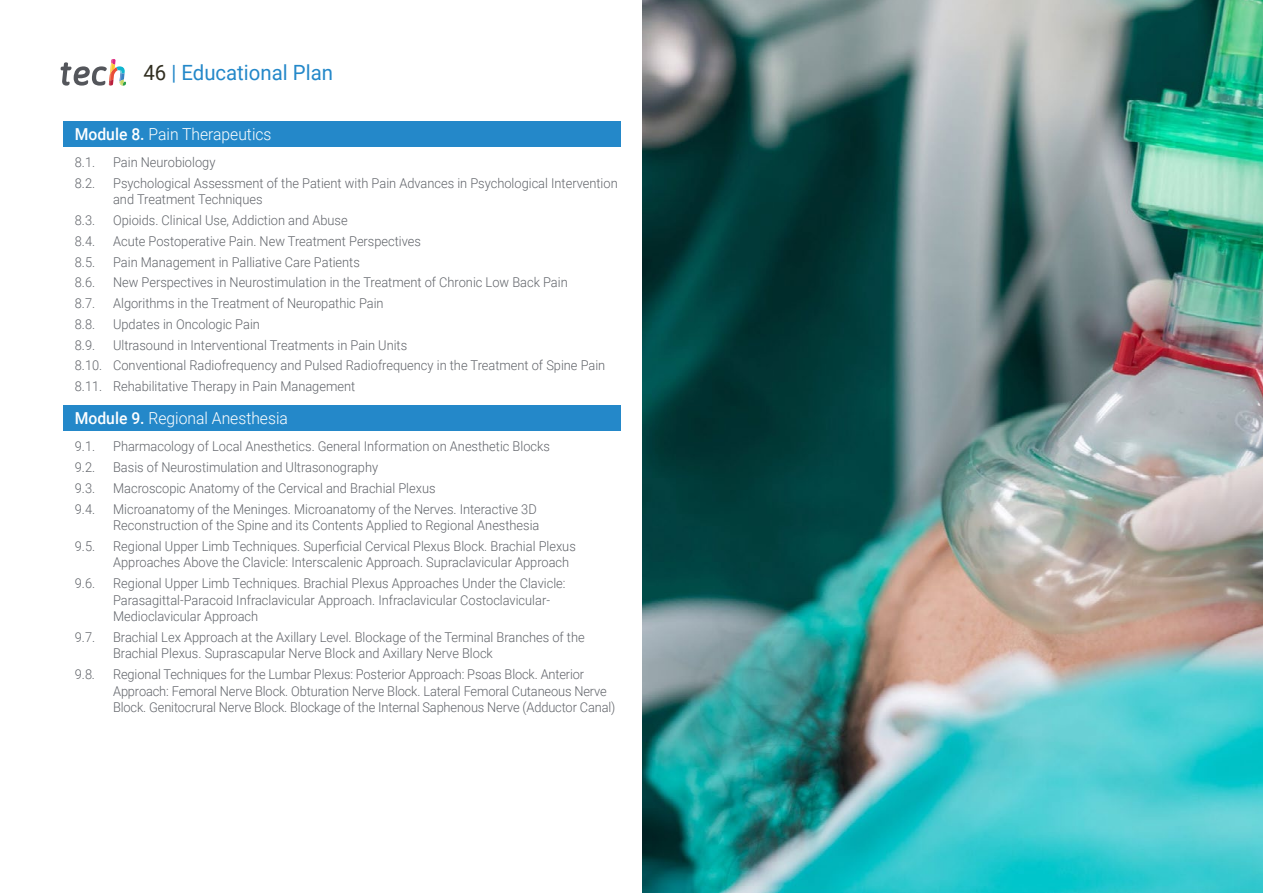
<style>
.page{position:relative;width:1263px;height:893px;background:#fff}
.page>*{position:absolute;margin:0;border:0;box-sizing:border-box;transform-origin:0 0}
.t1{font:21px "Roboto";color:#2488c9}
.t2{font:300 16.5px "Roboto";color:#fff;scale:.95 1}
.t3{font:300 13.5px/16.5px "Roboto";color:#61646a;scale:.95 1}
.s1{color:#312e20}
.s2{font-weight:500}
</style>
<div class="page">
<div style="left:64px;top:121px;width:557px;height:25px;background:#2488c9"></div>
<div style="left:64px;top:405px;width:557px;height:25px;background:#2488c9"></div>
<img style="left:642px;top:0;width:621px;height:893px">
<svg style="left:61px;top:59px;width:65px;height:27px"></svg>
<h1 class="t1" style="left:144px;top:57px;width:191px"><span class="s1">46</span> | Educational Plan</h1>
<p class="t2" style="left:75px;top:123px;width:209px"><span class="s2">Module 8.</span> Pain Therapeutics</p>
<p class="t3" style="left:75px;top:154px;width:23px">8.1.</p>
<p class="t3" style="left:113px;top:154px;width:109px">Pain Neurobiology</p>
<p class="t3" style="left:75px;top:174px;width:23px">8.2.</p>
<p class="t3" style="left:113px;top:174px;width:533px">Psychological Assessment of the Patient with Pain Advances in Psychological Intervention and Treatment Techniques</p>
<p class="t3" style="left:75px;top:212px;width:23px">8.3.</p>
<p class="t3" style="left:113px;top:212px;width:248px">Opioids. Clinical Use, Addiction and Abuse</p>
<p class="t3" style="left:75px;top:232px;width:23px">8.4.</p>
<p class="t3" style="left:113px;top:232px;width:326px">Acute Postoperative Pain. New Treatment Perspectives</p>
<p class="t3" style="left:75px;top:253px;width:23px">8.5.</p>
<p class="t3" style="left:113px;top:253px;width:261px">Pain Management in Palliative Care Patients</p>
<p class="t3" style="left:75px;top:274px;width:23px">8.6.</p>
<p class="t3" style="left:113px;top:274px;width:480px">New Perspectives in Neurostimulation in the Treatment of Chronic Low Back Pain</p>
<p class="t3" style="left:75px;top:295px;width:23px">8.7.</p>
<p class="t3" style="left:113px;top:295px;width:286px">Algorithms in the Treatment of Neuropathic Pain</p>
<p class="t3" style="left:75px;top:315px;width:23px">8.8.</p>
<p class="t3" style="left:113px;top:315px;width:156px">Updates in Oncologic Pain</p>
<p class="t3" style="left:75px;top:336px;width:23px">8.9.</p>
<p class="t3" style="left:75px;top:334px;width:560px;line-height:20.7px;text-indent:38px">Ultrasound in Interventional Treatments in Pain Units<br>8.10. Conventional Radiofrequency and Pulsed Radiofrequency in the Treatment of Spine Pain<br>8.11. Rehabilitative Therapy in Pain Management</p>
<p class="t2" style="left:75px;top:407px;width:226px"><span class="s2">Module 9.</span> Regional Anesthesia</p>
<p class="t3" style="left:75px;top:438px;width:23px">9.1.</p>
<p class="t3" style="left:113px;top:438px;width:461px">Pharmacology of Local Anesthetics. General Information on Anesthetic Blocks</p>
<p class="t3" style="left:75px;top:459px;width:23px">9.2.</p>
<p class="t3" style="left:113px;top:459px;width:281px">Basis of Neurostimulation and Ultrasonography</p>
<p class="t3" style="left:75px;top:479px;width:23px">9.3.</p>
<p class="t3" style="left:113px;top:479px;width:341px">Macroscopic Anatomy of the Cervical and Brachial Plexus</p>
<p class="t3" style="left:75px;top:500px;width:23px">9.4.</p>
<p class="t3" style="left:113px;top:500px;width:450px">Microanatomy of the Meninges. Microanatomy of the Nerves. Interactive 3D<br>Reconstruction of the Spine and its Contents Applied to Regional Anesthesia</p>
<p class="t3" style="left:75px;top:537px;width:23px">9.5.</p>
<p class="t3" style="left:113px;top:537px;width:489px">Regional Upper Limb Techniques. Superficial Cervical Plexus Block. Brachial Plexus<br>Approaches Above the Clavicle: Interscalenic Approach. Supraclavicular Approach</p>
<p class="t3" style="left:75px;top:575px;width:23px">9.6.</p>
<p class="t3" style="left:113px;top:575px;width:478px">Regional Upper Limb Techniques. Brachial Plexus Approaches Under the Clavicle:<br>Parasagittal-Paracoid Infraclavicular Approach. Infraclavicular Costoclavicular-<br>Medioclavicular Approach</p>
<p class="t3" style="left:75px;top:628px;width:23px">9.7.</p>
<p class="t3" style="left:113px;top:628px;width:498px">Brachial Lex Approach at the Axillary Level. Blockage of the Terminal Branches of the<br>Brachial Plexus. Suprascapular Nerve Block and Axillary Nerve Block</p>
<p class="t3" style="left:75px;top:666px;width:23px">9.8.</p>
<p class="t3" style="left:113px;top:666px;width:530px">Regional Techniques for the Lumbar Plexus: Posterior Approach: Psoas Block. Anterior<br>Approach: Femoral Nerve Block. Obturation Nerve Block. Lateral Femoral Cutaneous Nerve<br>Block. Genitocrural Nerve Block. Blockage of the Internal Saphenous Nerve (Adductor Canal)</p>
</div>
